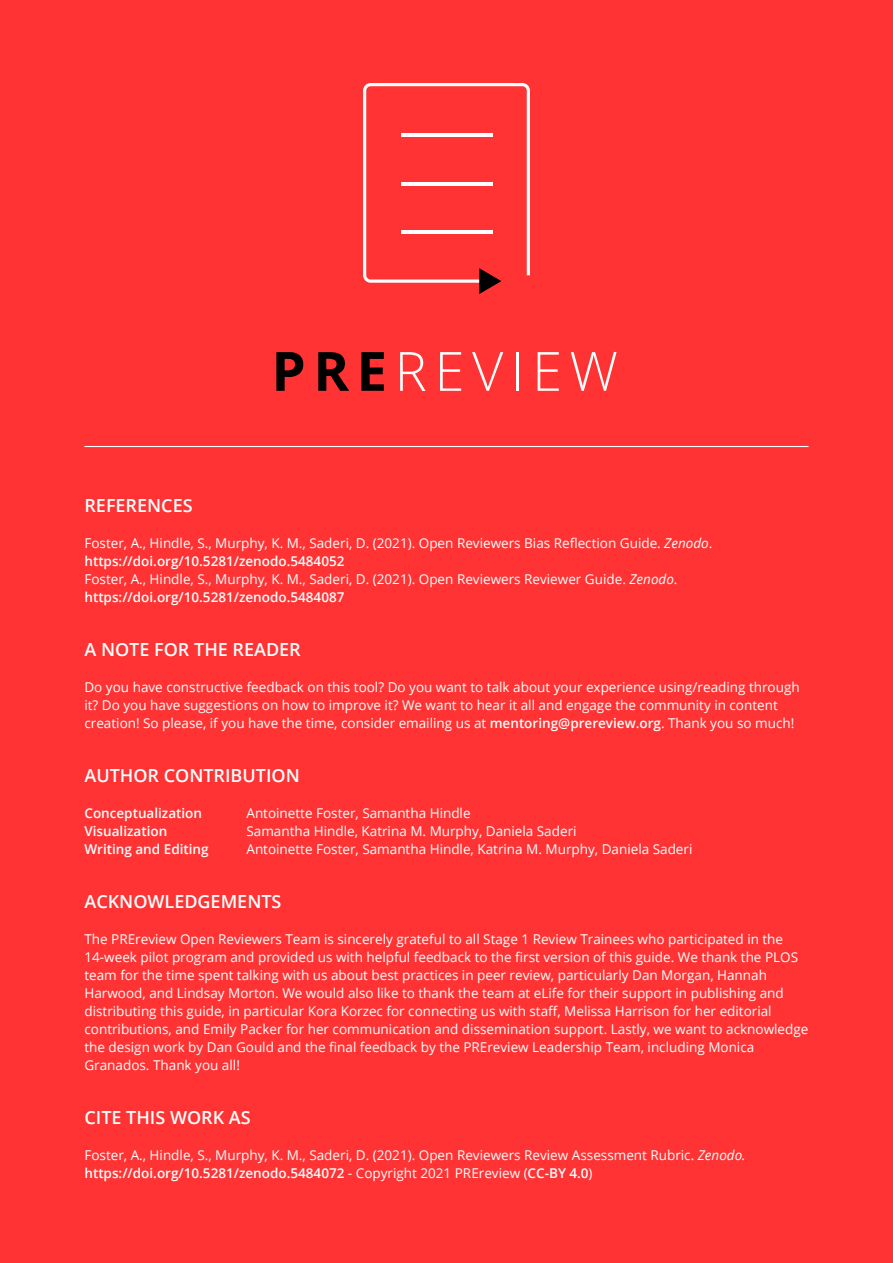
<style>
.page{position:relative;width:893px;height:1263px;background:#f33}
.page>*{position:absolute;margin:0;border:0;box-sizing:border-box;transform-origin:0 0}
.body{font:600 18px "Open Sans";color:#fff}
.heading1{font:600 18px "Open Sans";color:#fff}
.body-2{font:13.5px/18px "Open Sans";color:#fff}
.heading1-2{font:13.5px/18px "Open Sans";color:#fff}
.body-3{font:600 13.5px "Open Sans";color:#fff}
.heading1-3{font:600 13.5px "Open Sans";color:#fff}
.s1{font-style:italic}
.s2{font-weight:600}
.s3{font-weight:400}
</style>
<div class="page">
<svg style="left:276px;top:352px;width:27px;height:39px"></svg>
<svg style="left:318px;top:352px;width:31px;height:39px"></svg>
<svg style="left:361px;top:352px;width:23px;height:39px"></svg>
<svg style="left:400px;top:352px;width:26px;height:39px"></svg>
<svg style="left:440px;top:352px;width:21px;height:39px"></svg>
<svg style="left:472px;top:352px;width:31px;height:39px"></svg>
<hr style="left:516px;top:352px;width:3px;height:39px;background:#fff">
<svg style="left:538px;top:352px;width:21px;height:39px"></svg>
<svg style="left:571px;top:352px;width:46px;height:39px"></svg>
<svg style="left:363px;top:83px;width:167px;height:211px"></svg>
<hr style="left:401px;top:134px;width:92px;height:3px;background:#fff">
<hr style="left:401px;top:182px;width:92px;height:3px;background:#fff">
<hr style="left:401px;top:230px;width:92px;height:4px;background:#fff">
<hr style="left:84px;top:446px;width:724px;height:1px;background:#fff">
<p class="heading1" style="left:84px;top:493px;width:110px">REFERENCES</p>
<p class="heading1-2" style="left:84px;top:534px;width:629px">Foster, A., Hindle, S., Murphy, K. M., Saderi, D. (2021). Open Reviewers Bias Reflection Guide. <span class="s1">Zenodo</span>.</p>
<p class="heading1-3" style="left:84px;top:552px;width:261px">https://doi.org/10.5281/zenodo.5484052</p>
<p class="heading1-2" style="left:84px;top:570px;width:595px">Foster, A., Hindle, S., Murphy, K. M., Saderi, D. (2021). Open Reviewers Reviewer Guide. <span class="s1">Zenodo</span>.</p>
<p class="heading1-3" style="left:84px;top:588px;width:261px">https://doi.org/10.5281/zenodo.5484087</p>
<p class="heading1" style="left:84px;top:637px;width:218px">A NOTE FOR THE READER</p>
<p class="heading1-2" style="left:84px;top:678px;width:717px">Do you have constructive feedback on this tool? Do you want to talk about your experience using/reading through it? Do you have suggestions on how to improve it? We want to hear it all and engage the community in content creation! So please, if you have the time, consider emailing us at <span class="s2">mentoring@prereview.org</span>. Thank you so much!</p>
<p class="body" style="left:84px;top:763px;width:217px">AUTHOR CONTRIBUTION</p>
<p class="body-3" style="left:84px;top:804px;width:119px">Conceptualization</p>
<p class="body-2" style="left:246px;top:804px;width:226px">Antoinette Foster, Samantha Hindle</p>
<p class="body-3" style="left:84px;top:822px;width:84px">Visualization</p>
<p class="body-2" style="left:246px;top:822px;width:332px">Samantha Hindle, Katrina M. Murphy, Daniela Saderi</p>
<p class="body-3" style="left:84px;top:840px;width:126px">Writing and Editing</p>
<p class="body-2" style="left:246px;top:840px;width:447px">Antoinette Foster, Samantha Hindle, Katrina M. Murphy, Daniela Saderi</p>
<p class="body" style="left:84px;top:889px;width:199px">ACKNOWLEDGEMENTS</p>
<p class="body-2" style="left:84px;top:930px;width:725px">The PREreview Open Reviewers Team is sincerely grateful to all Stage 1 Review Trainees who participated in the 14-week pilot program and provided us with helpful feedback to the first version of this guide. We thank the PLOS team for the time spent talking with us about best practices in peer review, particularly Dan Morgan, Hannah Harwood, and Lindsay Morton. We would also like to thank the team at eLife for their support in publishing and distributing this guide, in particular Kora Korzec for connecting us with staff, Melissa Harrison for her editorial contributions, and Emily Packer for her communication and dissemination support. Lastly, we want to acknowledge the design work by Dan Gould and the final feedback by the PREreview Leadership Team, including Monica Granados. Thank you all!</p>
<p class="body" style="left:84px;top:1105px;width:168px">CITE THIS WORK AS</p>
<p class="body-2" style="left:84px;top:1146px;width:663px">Foster, A., Hindle, S., Murphy, K. M., Saderi, D. (2021). Open Reviewers Review Assessment Rubric. <span class="s1">Zenodo.</span></p>
<p class="body-3" style="left:84px;top:1164px;width:510px">https://doi.org/10.5281/zenodo.5484072 <span class="s3">- Copyright 2021 PREreview (</span>CC-BY 4.0<span class="s3">)</span></p>
</div>
